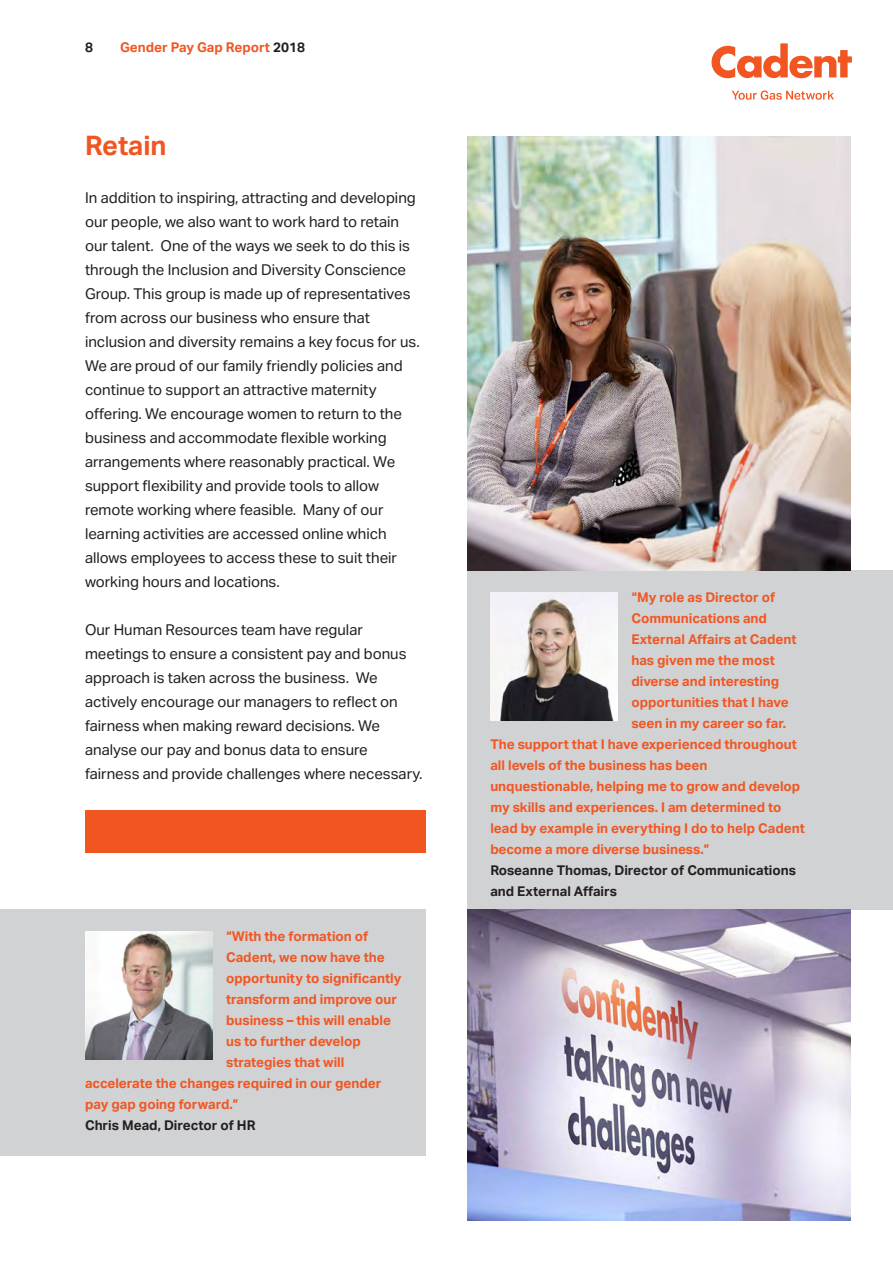
<style>
.page{position:relative;width:893px;height:1263px;background:#fff}
.page>*{position:absolute;margin:0;border:0;box-sizing:border-box;transform-origin:0 0}
.t1{font:700 27px "Aktiv Grotesk";color:#f15622}
.t2{font:15px/24px "Aktiv Grotesk";color:#231f20}
.t3{font:700 13.5px "Aktiv Grotesk";color:#f15622}
.t4{font:700 13.5px/21px "Aktiv Grotesk";color:#231f20}
.s1{color:#231f20}
</style>
<div class="page">
<div style="left:0;top:909px;width:425px;height:247px;background:#d1d2d4"></div>
<div style="left:468px;top:570px;width:425px;height:339px;background:#d1d2d4"></div>
<svg style="left:711px;top:43px;width:141px;height:35px"></svg>
<svg style="left:732px;top:90px;width:102px;height:10px"></svg>
<img style="left:468px;top:909px;width:382px;height:311px">
<hr style="left:0;top:136px;width:1px;height:333px;background:#d1d2d4">
<img style="left:468px;top:136px;width:382px;height:435px">
<div style="left:85px;top:810px;width:340px;height:43px;background:#f15622"></div>
<img style="left:490px;top:592px;width:128px;height:128px">
<img style="left:85px;top:931px;width:128px;height:128px">
<p class="t4" style="left:85px;top:37px;width:9px">8</p>
<p class="t3" style="left:120px;top:40px;width:187px">Gender Pay Gap Report <span class="s1">2018</span></p>
<h1 class="t1" style="left:85px;top:130px;width:83px">Retain</h1>
<p class="t2" style="left:85px;top:186px;width:336px">In addition to inspiring, attracting and developing our people, we also want to work hard to retain our talent. One of the ways we seek to do this is through the Inclusion and Diversity Conscience Group. This group is made up of representatives from across our business who ensure that inclusion and diversity remains a key focus for us.<br>We are proud of our family friendly policies and continue to support an attractive maternity offering. We encourage women to return to the business and accommodate flexible working arrangements where reasonably practical. We support flexibility and provide tools to allow remote working where feasible. Many of our learning activities are accessed online which allows employees to access these to suit their working hours and locations.</p>
<p class="t2" style="left:85px;top:618px;width:339px">Our Human Resources team have regular meetings to ensure a consistent pay and bonus approach is taken across the business. We actively encourage our managers to reflect on fairness when making reward decisions. We analyse our pay and bonus data to ensure fairness and provide challenges where necessary.</p>
<p class="t3" style="left:226px;top:928px;width:144px">“With the formation of</p>
<p class="t3" style="left:226px;top:949px;width:160px">Cadent, we now have the</p>
<p class="t3" style="left:226px;top:970px;width:177px">opportunity to significantly</p>
<p class="t3" style="left:226px;top:991px;width:173px">transform and improve our</p>
<p class="t3" style="left:226px;top:1012px;width:167px">business – this will enable</p>
<p class="t3" style="left:226px;top:1033px;width:136px">us to further develop</p>
<p class="t3" style="left:226px;top:1054px;width:120px">strategies that will</p>
<p class="t3" style="left:85px;top:1075px;width:298px">accelerate the changes required in our gender</p>
<p class="t3" style="left:85px;top:1096px;width:155px">pay gap going forward.”</p>
<p class="t4" style="left:85px;top:1115px;width:172px">Chris Mead, Director of HR</p>
<p class="t3" style="left:631px;top:589px;width:145px">“My role as Director of</p>
<p class="t3" style="left:631px;top:610px;width:137px">Communications and</p>
<p class="t3" style="left:631px;top:631px;width:167px">External Affairs at Cadent</p>
<p class="t3" style="left:631px;top:652px;width:145px">has given me the most</p>
<p class="t3" style="left:631px;top:673px;width:149px">diverse and interesting</p>
<p class="t3" style="left:631px;top:694px;width:159px">opportunities that I have</p>
<p class="t3" style="left:631px;top:715px;width:156px">seen in my career so far.</p>
<p class="t3" style="left:490px;top:736px;width:308px">The support that I have experienced throughout</p>
<p class="t3" style="left:490px;top:757px;width:219px">all levels of the business has been</p>
<p class="t3" style="left:490px;top:778px;width:311px">unquestionable, helping me to grow and develop</p>
<p class="t3" style="left:490px;top:799px;width:293px">my skills and experiences. I am determined to</p>
<p class="t3" style="left:490px;top:820px;width:316px">lead by example in everything I do to help Cadent</p>
<p class="t3" style="left:490px;top:841px;width:221px">become a more diverse business.”</p>
<p class="t4" style="left:490px;top:860px;width:307px">Roseanne Thomas, Director of Communications and External Affairs</p>
</div>
